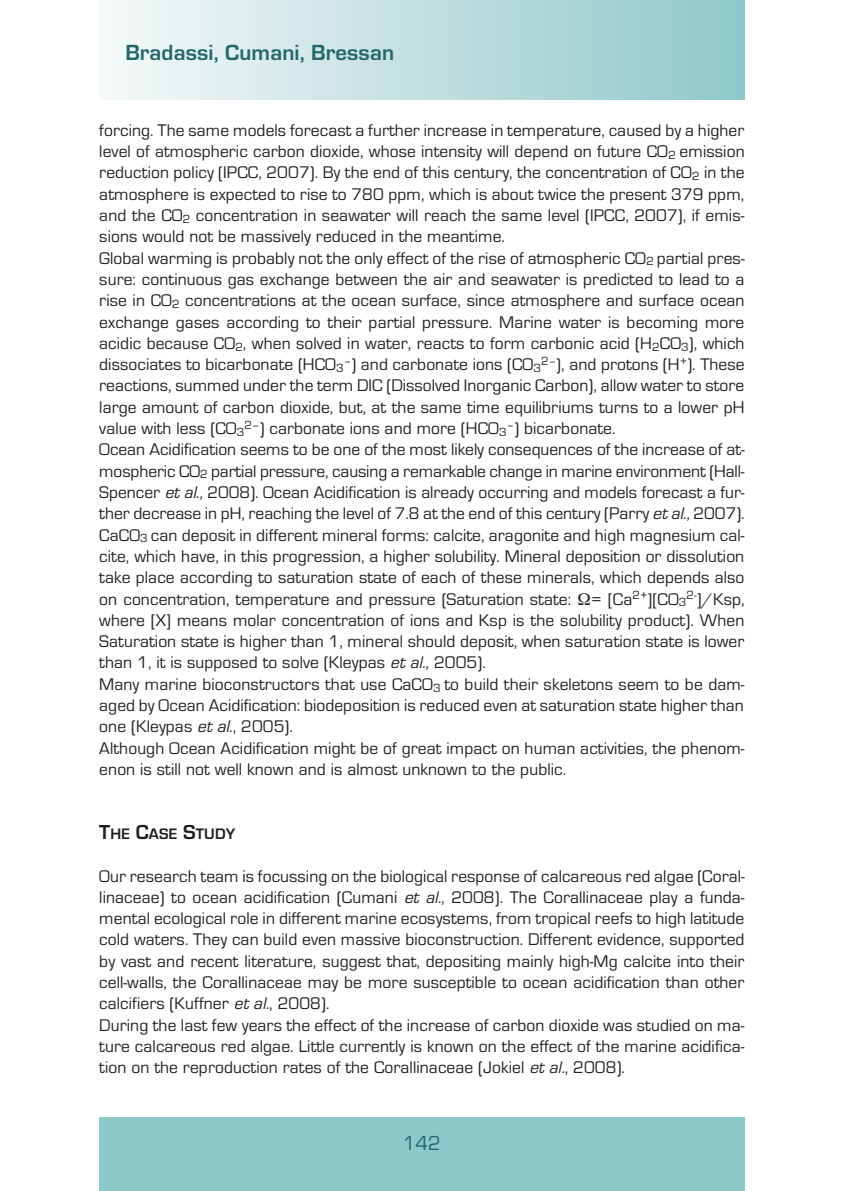
<style>
.page{position:relative;width:844px;height:1191px;background:#fff}
.page>*{position:absolute;margin:0;border:0;box-sizing:border-box;transform-origin:0 0}
.t1{font:700 22.75px "Eurostile";letter-spacing:.005em;color:#22676a}
.t2{font:21px "Eurostile";color:#22676a}
.t3{font:17.5px/21.3px "Eurostile";letter-spacing:.005em;color:#231f20}
.t4{font:700 15.75px "Eurostile";letter-spacing:.01em;color:#231f20}
.s1{font-style:italic}
.s2{font-size:21px}
</style>
<div class="page">
<div style="left:99px;top:0;width:645px;height:99px;background:linear-gradient(to right,#f6f8f8,#8ec7cb)"></div>
<div style="left:99px;top:1117px;width:645px;height:74px;background:#8dc8cb"></div>
<h1 class="t1" style="left:125px;top:45px;width:270px">Bradassi, Cumani, Bressan</h1>
<p class="t3" style="left:99px;top:121px;width:647px">forcing. The same models forecast a further increase in temperature, caused by a higher level of atmospheric carbon dioxide, whose intensity will depend on future CO<sub>2</sub> emission reduction policy (IPCC, 2007). By the end of this century, the concentration of CO<sub>2</sub> in the atmosphere is expected to rise to 780 ppm, which is about twice the present 379 ppm, and the CO<sub>2</sub> concentration in seawater will reach the same level (IPCC, 2007), if emis&shy;sions would not be massively reduced in the meantime.<br>Global warming is probably not the only effect of the rise of atmospheric CO<sub>2</sub> partial pres&shy;sure: continuous gas exchange between the air and seawater is predicted to lead to a rise in CO<sub>2</sub> concentrations at the ocean surface, since atmosphere and surface ocean exchange gases according to their partial pressure. Marine water is becoming more acidic because CO<sub>2</sub>, when solved in water, reacts to form carbonic acid (H<sub>2</sub>CO<sub>3</sub>), which dissociates to bicarbonate (HCO<sub>3</sub><sup>–</sup>) and carbonate ions (CO<sub>3</sub><sup>2–</sup>), and protons (H<sup>+</sup>). These reactions, summed under the term DIC (Dissolved Inorganic Carbon), allow water to store large amount of carbon dioxide, but, at the same time equilibriums turns to a lower pH value with less (CO<sub>3</sub><sup>2–</sup>) carbonate ions and more (HCO<sub>3</sub><sup>–</sup>) bicarbonate.<br>Ocean Acidification seems to be one of the most likely consequences of the increase of at&shy;mospheric CO<sub>2</sub> partial pressure, causing a remarkable change in marine environment (Hall-Spencer <span class="s1">et al.,</span>2008). Ocean Acidification is already occurring and models forecast a fur&shy;ther decrease in pH, reaching the level of 7.8 at the end of this century (Parry <span class="s1">etal.,</span>2007).<br>CaCO<sub>3</sub> can deposit in different mineral forms: calcite, aragonite and high magnesium cal&shy;cite, which have, in this progression, a higher solubility. Mineral deposition or dissolution take place according to saturation state of each of these minerals, which depends also on concentration, temperature and pressure (Saturation state: = [Ca<sup>2+</sup>][CO<sub>3</sub><sup>2-</sup>]/Ksp, where [X] means molar concentration of ions and Ksp is the solubility product). When Saturation state is higher than 1, mineral should deposit, when saturation state is lower than 1, it is supposed to solve (Kleypas <span class="s1">et al.,</span>2005).<br>Many marine bioconstructors that use CaCO<sub>3</sub> to build their skeletons seem to be dam&shy;aged by Ocean Acidification: biodeposition is reduced even at saturation state higher than one (Kleypas <span class="s1">et al.</span>, 2005).<br>Although Ocean Acidification might be of great impact on human activities, the phenom&shy;enon is still not well known and is almost unknown to the public.</p>
<p class="t4" style="left:99px;top:828px;width:137px"><span class="s2">T</span>HE <span class="s2">C</span>ASE <span class="s2">S</span>TUDY</p>
<p class="t3" style="left:99px;top:867px;width:647px">Our research team is focussing on the biological response of calcareous red algae (Coral&shy;linaceae) to ocean acidification (Cumani <span class="s1">et al.</span>, 2008). The Corallinaceae play a funda&shy;mental ecological role in different marine ecosystems, from tropical reefs to high latitude cold waters. They can build even massive bioconstruction. Different evidence, supported by vast and recent literature, suggest that, depositing mainly high-Mg calcite into their cell-walls, the Corallinaceae may be more susceptible to ocean acidification than other calcifiers (Kuffner <span class="s1">et al.</span>, 2008).<br>During the last few years the effect of the increase of carbon dioxide was studied on ma&shy;ture calcareous red algae. Little currently is known on the effect of the marine acidifica&shy;tion on the reproduction rates of the Corallinaceae (Jokiel <span class="s1">et al.</span>, 2008).</p>
<p class="t2" style="left:402px;top:1136px;width:39px">142</p>
</div>
